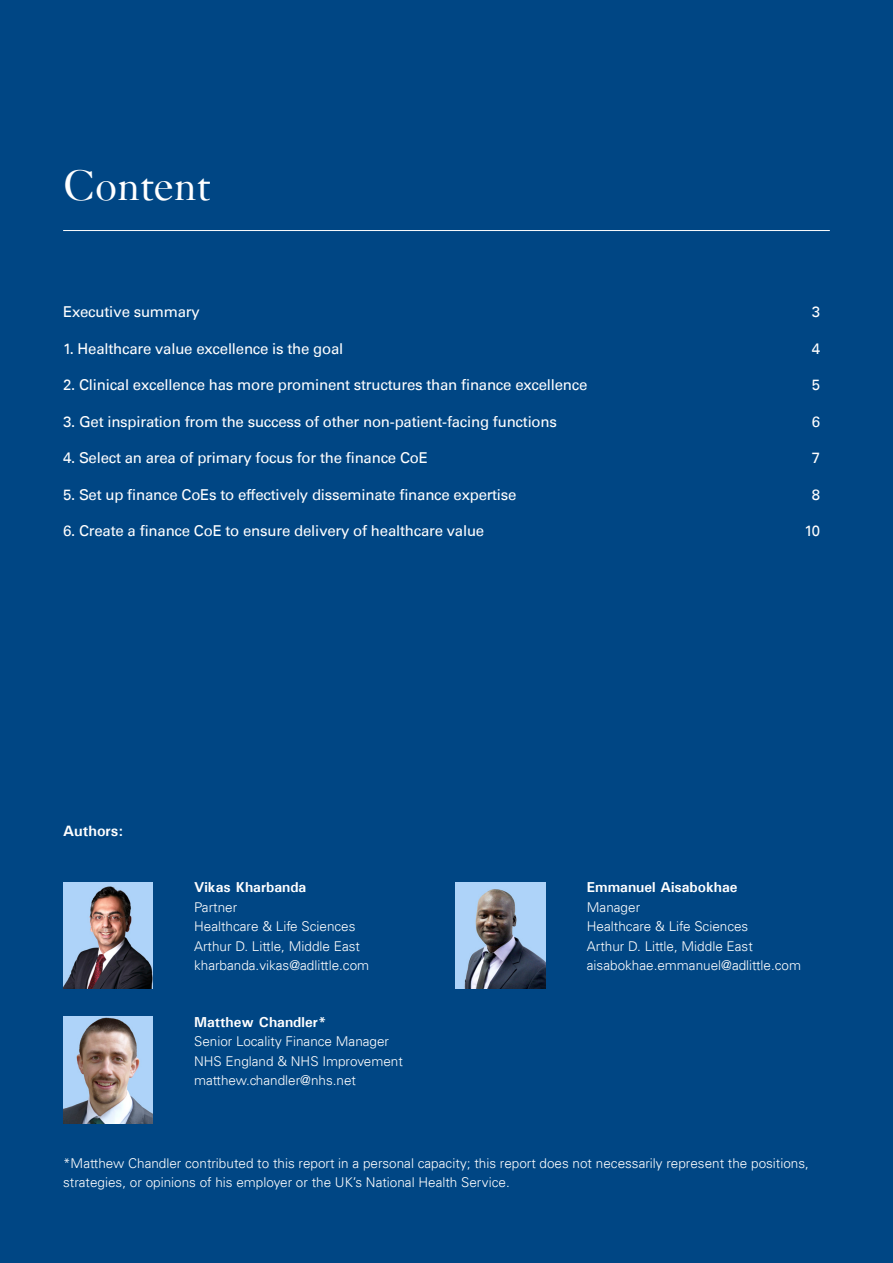
<style>
.page{position:relative;width:893px;height:1263px;background:#004684}
.page>*{position:absolute;margin:0;border:0;box-sizing:border-box;transform-origin:0 0}
.t1{font:45px "Janson";color:#fff}
.ADL-Content{font:15px "Univers LT";letter-spacing:-.015em;color:#fff}
.ADL_Bhead{font:700 15px "Univers";color:#fff}
.ADL-Author-Name{font:700 14.4px "Univers";color:#fff}
.ADL-Author_Mail{font:300 13.5px/19.5px "Univers LT";color:#fff}
</style>
<div class="page">
<hr style="left:63px;top:230px;width:767px;height:1px;background:#fff">
<img style="left:63px;top:882px;width:89px;height:106px">
<img style="left:63px;top:1017px;width:89px;height:106px">
<img style="left:456px;top:882px;width:89px;height:106px">
<h1 class="t1" style="left:63px;top:159px;width:149px">Content</h1>
<p class="ADL-Content" style="left:63px;top:303px;width:138px">Executive summary</p>
<p class="ADL-Content" style="left:812px;top:303px;width:10px">3</p>
<p class="ADL-Content" style="left:63px;top:339px;width:282px">1. Healthcare value excellence is the goal</p>
<p class="ADL-Content" style="left:812px;top:339px;width:10px">4</p>
<p class="ADL-Content" style="left:63px;top:376px;width:526px">2. Clinical excellence has more prominent structures than finance excellence</p>
<p class="ADL-Content" style="left:812px;top:376px;width:10px">5</p>
<p class="ADL-Content" style="left:63px;top:412px;width:495px">3. Get inspiration from the success of other non-patient-facing functions</p>
<p class="ADL-Content" style="left:812px;top:412px;width:10px">6</p>
<p class="ADL-Content" style="left:63px;top:449px;width:366px">4. Select an area of primary focus for the finance CoE</p>
<p class="ADL-Content" style="left:812px;top:449px;width:10px">7</p>
<p class="ADL-Content" style="left:63px;top:485px;width:455px">5. Set up finance CoEs to effectively disseminate finance expertise</p>
<p class="ADL-Content" style="left:812px;top:485px;width:10px">8</p>
<p class="ADL-Content" style="left:63px;top:522px;width:423px">6. Create a finance CoE to ensure delivery of healthcare value</p>
<p class="ADL-Content" style="left:804px;top:522px;width:17px">10</p>
<p class="ADL_Bhead" style="left:63px;top:821px;width:62px">Authors:</p>
<p class="ADL-Author-Name" style="left:194px;top:878px;width:114px">Vikas Kharbanda</p>
<p class="ADL-Author_Mail" style="left:194px;top:897px;width:163px">Partner<br>Healthcare &amp; Life Sciences</p>
<p class="ADL-Author_Mail" style="left:194px;top:936px;width:167px">Arthur D. Little, Middle East</p>
<p class="ADL-Author_Mail" style="left:194px;top:955px;width:177px">kharbanda.vikas@adlittle.com</p>
<p class="ADL-Author-Name" style="left:194px;top:1013px;width:134px">Matthew Chandler*</p>
<p class="ADL-Author_Mail" style="left:194px;top:1032px;width:197px">Senior Locality Finance Manager</p>
<p class="ADL-Author_Mail" style="left:194px;top:1051px;width:210px">NHS England &amp; NHS Improvement</p>
<p class="ADL-Author_Mail" style="left:194px;top:1071px;width:163px">matthew.chandler@nhs.net</p>
<p class="ADL-Author-Name" style="left:587px;top:878px;width:152px">Emmanuel Aisabokhae</p>
<p class="ADL-Author_Mail" style="left:587px;top:897px;width:55px">Manager</p>
<p class="ADL-Author_Mail" style="left:587px;top:916px;width:163px">Healthcare &amp; Life Sciences</p>
<p class="ADL-Author_Mail" style="left:587px;top:936px;width:167px">Arthur D. Little, Middle East</p>
<p class="ADL-Author_Mail" style="left:587px;top:955px;width:216px">aisabokhae.emmanuel@adlittle.com</p>
<p class="ADL-Author_Mail" style="left:63px;top:1153px;width:747px">*Matthew Chandler contributed to this report in a personal capacity; this report does not necessarily represent the positions, strategies, or opinions of his employer or the UK’s National Health Service.</p>
</div>
